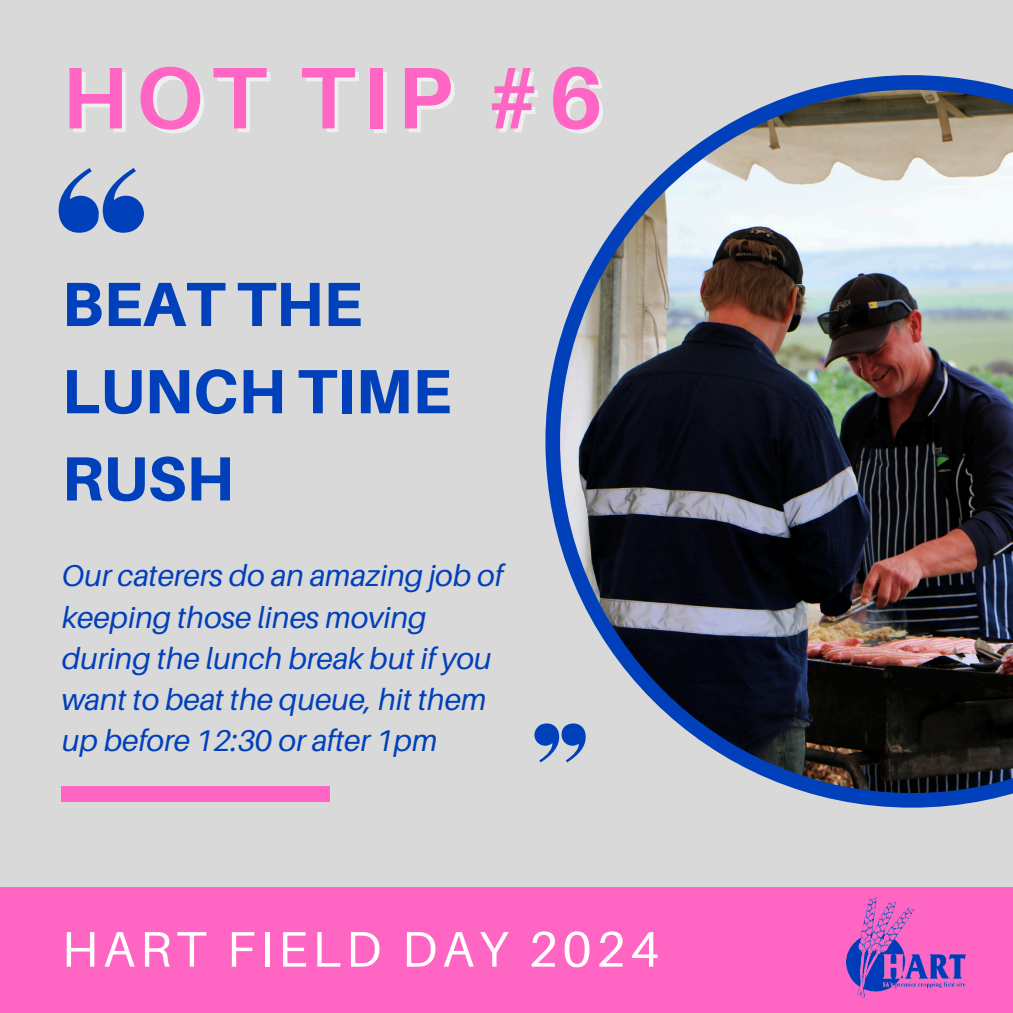
<style>
.page{position:relative;width:1013px;height:1013px;background:#fff}
.page>*{position:absolute;margin:0;border:0;box-sizing:border-box;transform-origin:0 0}
.t1{font:700 87.5px "Aileron";letter-spacing:.095em;color:#ff66c4}
.t2{font:800 62.5px/87.2px "Aileron";color:#0040bb}
.t3{font:50px "Aileron";letter-spacing:.095em;color:#fff}
.t4{font:italic 30px/41.2px "Aileron";color:#0040bb}
</style>
<div class="page">
<div style="left:0;top:0;width:1012px;height:1012px;background:#d9d9d9"></div>
<div style="left:0;top:887px;width:1012px;height:125px;background:#ff66c4"></div>
<svg style="left:545px;top:75px;width:467px;height:732px"></svg>
<img style="left:560px;top:90px;width:452px;height:703px">
<div style="left:62px;top:786px;width:268px;height:15px;background:#ff66c4"></div>
<svg style="left:59px;top:168px;width:85px;height:65px"></svg>
<img style="left:846px;top:897px;width:119px;height:100px">
<svg style="left:534px;top:723px;width:51px;height:39px"></svg>
<p class="t1" style="left:62px;top:43px;width:543px">HOT TIP #6</p>
<p class="t2" style="left:62px;top:259px;width:391px">BEAT THE<br>LUNCH TIME<br>RUSH</p>
<p class="t4" style="left:62px;top:554px;width:443px">Our caterers do an amazing job of keeping those lines moving during the lunch break but if you want to beat the queue, hit them up before 12:30 or after 1pm</p>
<h2 class="t3" style="left:62px;top:918px;width:599px">HART FIELD DAY 2024</h2>
</div>
